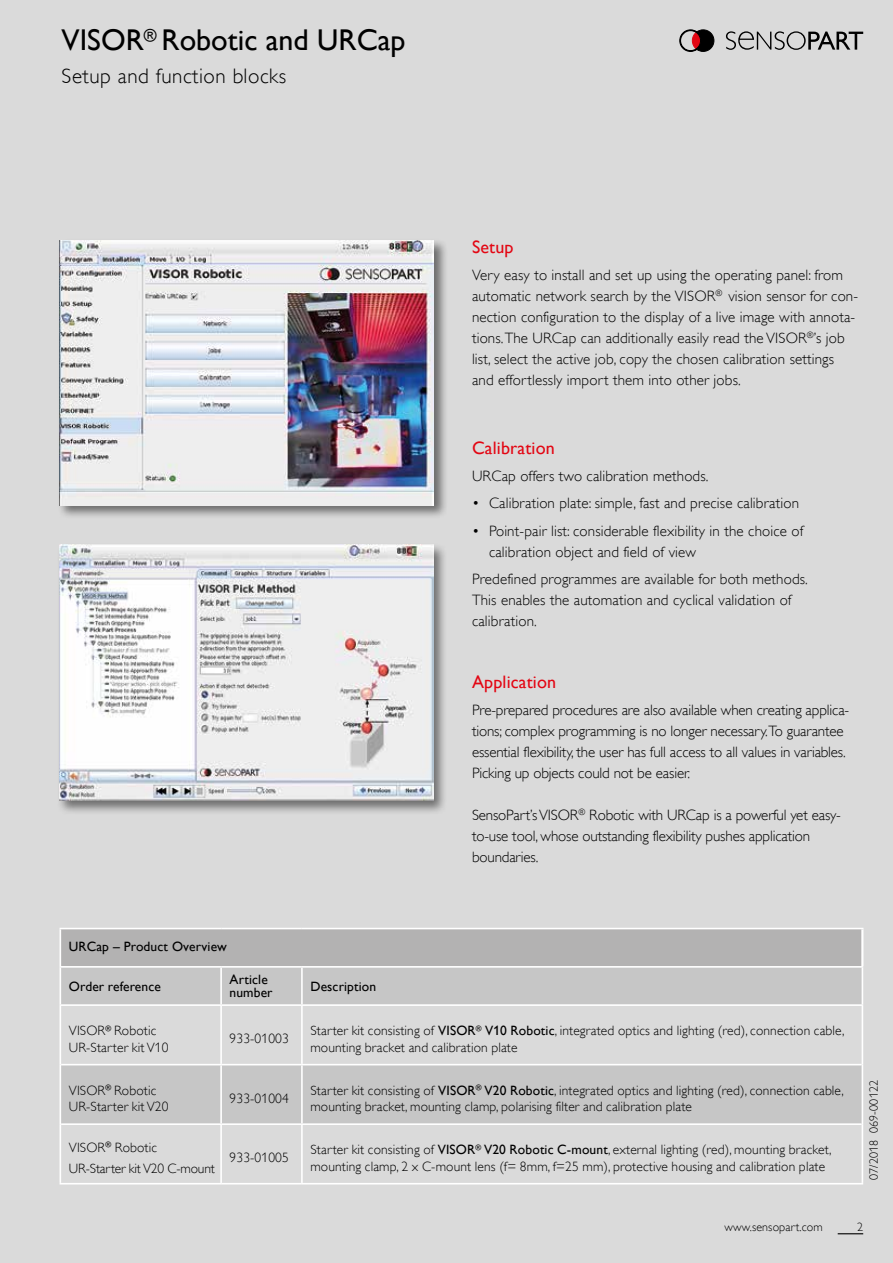
<style>
.page{position:relative;width:893px;height:1263px;background:#dadada}
.page>*{position:absolute;margin:0;border:0;box-sizing:border-box;transform-origin:0 0}
.t1{font:30px "Gill Alt One";color:#000}
.t2{font:300 21px "Gill Alt One";letter-spacing:.025em;color:#000}
.t3{font:18px "Gill Alt One";letter-spacing:.01em;color:#e30613}
.t4{font:300 15px/21px "Gill Alt One";letter-spacing:.01em;color:#000}
.t5{font:300 15px/21px "Gill Alt One";letter-spacing:-.01em;color:#000}
.t6{font:300 13.5px/16.5px "Gill Alt One";letter-spacing:.01em;color:#000}
.t7{font:13.5px/13.6px "Gill Alt One";letter-spacing:.01em;color:#000}
.t8{font:300 13.5px/21.1px "Gill Alt One";letter-spacing:-.01em;color:#000}
.t9{font:300 12px "Gill Alt One";letter-spacing:.01em;color:#000}
.s1{font-weight:400}
</style>
<div class="page">
<svg style="left:838px;top:1233px;width:25px;height:1px"></svg>
<svg style="left:726px;top:31px;width:137px;height:19px"></svg>
<svg style="left:680px;top:30px;width:34px;height:22px"></svg>
<div style="left:60px;top:928px;width:802px;height:39px;background:#b3b2b2"></div>
<div style="left:61px;top:968px;width:800px;height:36px;background:#c6c6c6"></div>
<svg style="left:61px;top:1006px;width:801px;height:177px"></svg>
<hr style="left:60px;top:968px;width:1px;height:36px;background:#fff">
<hr style="left:220px;top:968px;width:2px;height:36px;background:#fff">
<hr style="left:301px;top:968px;width:2px;height:36px;background:#fff">
<hr style="left:862px;top:968px;width:1px;height:36px;background:#fff">
<hr style="left:61px;top:1123px;width:160px;height:2px;background:#fff">
<hr style="left:221px;top:1123px;width:81px;height:2px;background:#fff">
<hr style="left:302px;top:1123px;width:560px;height:2px;background:#fff">
<hr style="left:60px;top:1006px;width:1px;height:59px;background:#fff">
<hr style="left:220px;top:1006px;width:2px;height:58px;background:#fff">
<hr style="left:301px;top:1006px;width:2px;height:58px;background:#fff">
<hr style="left:862px;top:1006px;width:1px;height:59px;background:#fff">
<hr style="left:60px;top:1065px;width:1px;height:59px;background:#fff">
<hr style="left:220px;top:1065px;width:2px;height:58px;background:#fff">
<hr style="left:301px;top:1065px;width:2px;height:58px;background:#fff">
<hr style="left:862px;top:1065px;width:1px;height:59px;background:#fff">
<hr style="left:60px;top:1124px;width:1px;height:59px;background:#fff">
<hr style="left:220px;top:1125px;width:2px;height:58px;background:#fff">
<hr style="left:301px;top:1125px;width:2px;height:58px;background:#fff">
<hr style="left:862px;top:1124px;width:1px;height:59px;background:#fff">
<hr style="left:60px;top:1004px;width:161px;height:2px;background:#fff">
<hr style="left:221px;top:1004px;width:81px;height:2px;background:#fff">
<hr style="left:302px;top:1004px;width:561px;height:2px;background:#fff">
<hr style="left:61px;top:1064px;width:160px;height:1px;background:#fff">
<hr style="left:221px;top:1064px;width:81px;height:1px;background:#fff">
<hr style="left:302px;top:1064px;width:560px;height:1px;background:#fff">
<hr style="left:60px;top:1183px;width:161px;height:1px;background:#fff">
<hr style="left:221px;top:1183px;width:81px;height:1px;background:#fff">
<hr style="left:302px;top:1183px;width:561px;height:1px;background:#fff">
<hr style="left:60px;top:928px;width:161px;height:1px;background:#fff">
<hr style="left:60px;top:929px;width:1px;height:37px;background:#fff">
<hr style="left:221px;top:928px;width:81px;height:1px;background:#fff">
<hr style="left:302px;top:928px;width:561px;height:1px;background:#fff">
<hr style="left:60px;top:966px;width:161px;height:2px;background:#fff">
<hr style="left:221px;top:966px;width:81px;height:2px;background:#fff">
<hr style="left:302px;top:966px;width:561px;height:2px;background:#fff">
<hr style="left:861px;top:929px;width:2px;height:37px;background:#fff">
<div style="left:57px;top:238px;width:391px;height:281px;background:#000;opacity:.5"></div>
<img style="left:60px;top:240px;width:374px;height:265px">
<div style="left:57px;top:542px;width:391px;height:273px;background:#000;opacity:.5"></div>
<img style="left:60px;top:545px;width:373px;height:255px">
<h1 class="t1" style="left:62px;top:23px;width:345px">VISOR<sup>®</sup> Robotic and URCap</h1>
<h2 class="t2" style="left:62px;top:64px;width:226px">Setup and function blocks</h2>
<p class="t3" style="left:472px;top:236px;width:43px">Setup</p>
<p class="t4" style="left:472px;top:264px;width:388px">Very easy to install and set up using the operating panel: from automatic network search by the VISOR<sup>®</sup> vision sensor for con&shy;nection configuration to the display of a live image with annota&shy;tions. The URCap can additionally easily read the VISOR<sup>®</sup>’s job list, select the active job, copy the chosen calibration settings and effortlessly import them into other jobs.</p>
<p class="t3" style="left:472px;top:438px;width:84px">Calibration</p>
<p class="t4" style="left:472px;top:465px;width:238px">URCap offers two calibration methods.</p>
<p class="t4" style="left:472px;top:493px;width:329px">• Calibration plate: simple, fast and precise calibration</p>
<p class="t4" style="left:489px;top:520px;width:316px;text-indent:-17px">• Point-pair list: considerable flexibility in the choice of calibration object and field of view</p>
<p class="t4" style="left:472px;top:569px;width:337px">Predefined programmes are available for both methods.<br>This enables the automation and cyclical validation of calibration.</p>
<p class="t3" style="left:472px;top:672px;width:86px">Application</p>
<p class="t5" style="left:472px;top:700px;width:379px">Pre-prepared procedures are also available when creating applica&shy;tions; complex programming is no longer necessary.To guarantee essential flexibility, the user has full access to all values in variables.<br>Picking up objects could not be easier.</p>
<p class="t5" style="left:472px;top:805px;width:370px">SensoPart’s VISOR<sup>®</sup> Robotic with URCap is a powerful yet easy&shy;to-use tool, whose outstanding flexibility pushes application boundaries.</p>
<p class="t7" style="left:69px;top:939px;width:159px">URCap – Product Overview</p>
<p class="t7" style="left:69px;top:979px;width:94px">Order reference</p>
<p class="t7" style="left:230px;top:972px;width:45px">Article number</p>
<p class="t7" style="left:310px;top:979px;width:67px">Description</p>
<p class="t6" style="left:69px;top:1022px;width:101px">VISOR<sup>®</sup> Robotic<br>UR-Starter kit V10</p>
<p class="t6" style="left:230px;top:1030px;width:61px">933-01003</p>
<p class="t6" style="left:310px;top:1022px;width:536px">Starter kit consisting of <span class="s1">VISOR</span><sup>®</sup> <span class="s1">V10 Robotic</span>, integrated optics and lighting (red), connection cable, mounting bracket and calibration plate</p>
<p class="t6" style="left:69px;top:1082px;width:101px">VISOR<sup>®</sup> Robotic<br>UR-Starter kit V20</p>
<p class="t6" style="left:230px;top:1090px;width:61px">933-01004</p>
<p class="t6" style="left:310px;top:1082px;width:535px">Starter kit consisting of <span class="s1">VISOR</span><sup>®</sup> <span class="s1">V20 Robotic</span>, integrated optics and lighting (red), connection cable, mounting bracket, mounting clamp, polarising filter and calibration plate</p>
<p class="t8" style="left:69px;top:1137px;width:148px">VISOR<sup>®</sup> Robotic<br>UR-Starter kit V20 C-mount</p>
<p class="t6" style="left:230px;top:1149px;width:61px">933-01005</p>
<p class="t6" style="left:310px;top:1141px;width:522px">Starter kit consisting of <span class="s1">VISOR</span><sup>®</sup> <span class="s1">V20 Robotic C-mount</span>, external lighting (red), mounting bracket, mounting clamp, 2 x C-mount lens (f= 8mm, f=25 mm), protective housing and calibration plate</p>
<p class="t9" style="left:867px;top:1180px;width:101px;rotate:-90deg">07/2018 069-00122</p>
<p class="t9" style="left:725px;top:1220px;width:100px">www.sensopart.com</p>
<p class="t9" style="left:857px;top:1220px;width:7px">2</p>
</div>
